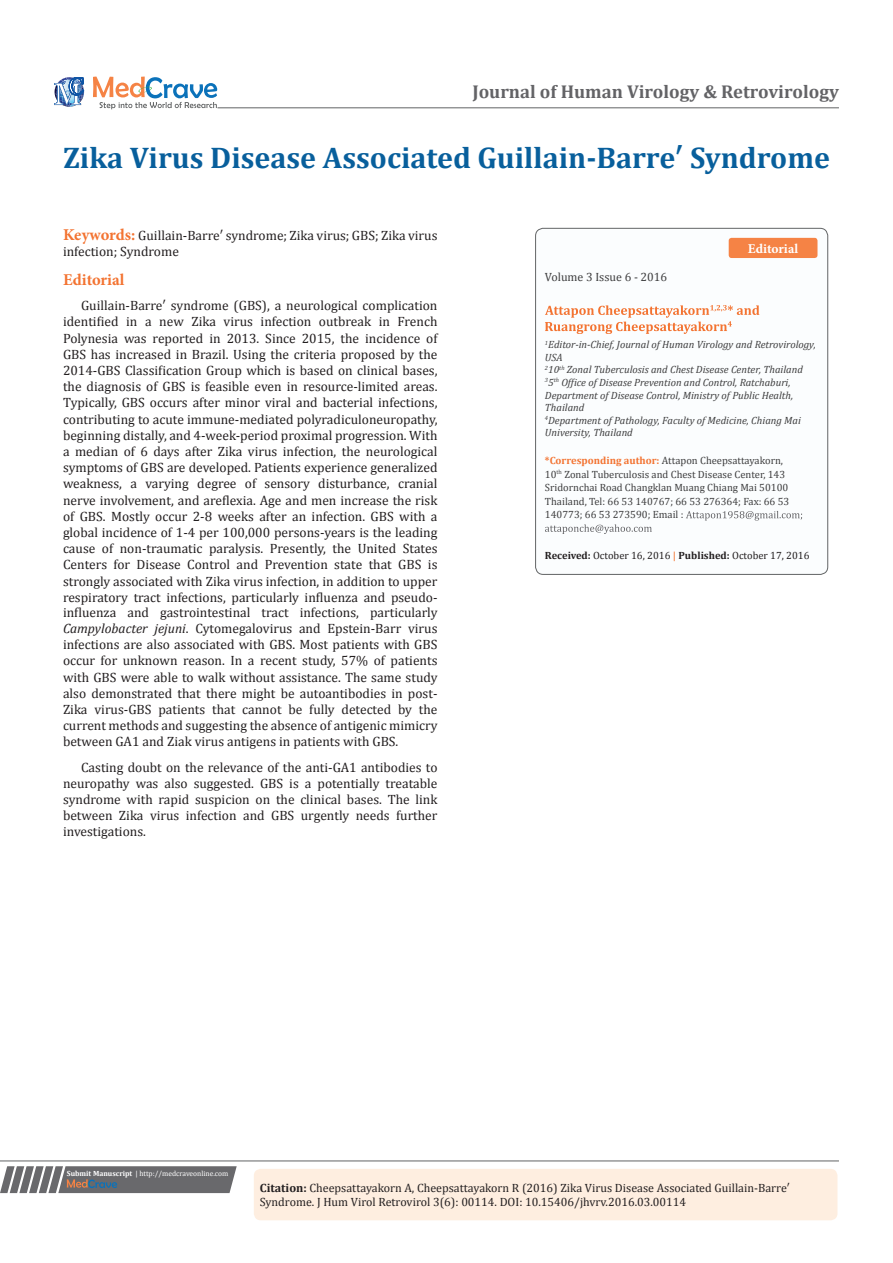
<style>
.page{position:relative;width:893px;height:1263px;background:#fff}
.page>*{position:absolute;margin:0;border:0;box-sizing:border-box;transform-origin:0 0}
.t1{font:700 30px "Cambria";color:#085f9c}
.t2{font:700 18.6px "Cambria";color:#636366}
.List_Paragraph{font:700 16.5px "Minion Pro";color:#f37331}
.List_Paragraph-2{font:13.5px/16.2px "Cambria";color:#231f20;text-align:justify}
.t3{font:700 13.5px "Minion Pro";color:#fff}
.Citation{font:12px/14.4px "Cambria";color:#231f20}
.t4{font:12px "Cambria";color:#3e3e3f}
.t5{font:italic 10.5px/12.6px "Cambria";color:#3e3e3f}
.t6{font:10.5px/13.5px "Cambria";color:#3e3e3f}
.t7{font:10.5px "Cambria";color:#231f20}
.t8{font:7.5px "Cambria";color:#fff}
.s1{font-family:"Minion Pro";font-weight:700;font-size:16.5px;color:#f37331}
.s2{font-style:italic}
.s3{font-weight:700;color:#f37331}
.s4{font-weight:700}
.s5{font-weight:700;color:#f58345}
</style>
<div class="page">
<svg style="left:54px;top:77px;width:30px;height:30px"></svg>
<svg style="left:93px;top:77px;width:124px;height:32px"></svg>
<svg style="left:0;top:1166px;width:237px;height:27px;background:#78787a"></svg>
<hr style="left:0;top:1161px;width:839px;height:1px;background:#626465">
<hr style="left:218px;top:108px;width:621px;height:1px;background:#626465">
<div style="left:536px;top:228px;width:292px;height:346px;background:#fbfdfe;border-radius:8px"></div>
<svg style="left:545px;top:305px;width:214px;height:29px"></svg>
<svg style="left:686px;top:511px;width:116px;height:9px"></svg>
<svg style="left:545px;top:524px;width:107px;height:10px"></svg>
<div style="left:535px;top:228px;width:293px;height:347px;border:1px solid #626465;border-radius:8px"></div>
<div style="left:729px;top:238px;width:88px;height:20px;background:#f58345;border-radius:3px"></div>
<div style="left:254px;top:1169px;width:583px;height:51px;background:#feeee0;border-radius:7px"></div>
<p class="t2" style="left:472px;top:79px;width:368px">Journal of Human Virology &amp; Retrovirology</p>
<p class="t1" style="left:63px;top:137px;width:768px">Zika Virus Disease Associated Guillain-Barre′ Syndrome</p>
<p class="List_Paragraph-2" style="left:63px;top:227px;width:376px"><span class="s1">Keywords:</span> Guillain-Barre′ syndrome; Zika virus; GBS; Zika virus infection; Syndrome</p>
<p class="List_Paragraph" style="left:63px;top:268px;width:63px">Editorial</p>
<p class="List_Paragraph-2" style="left:63px;top:297px;width:376px;text-indent:18px">Guillain-Barre′ syndrome (GBS), a neurological complication identified in a new Zika virus infection outbreak in French Polynesia was reported in 2013. Since 2015, the incidence of GBS has increased in Brazil. Using the criteria proposed by the 2014-GBS Classification Group which is based on clinical bases, the diagnosis of GBS is feasible even in resource-limited areas.<br>Typically, GBS occurs after minor viral and bacterial infections, contributing to acute immune-mediated polyradiculoneuropathy, beginning distally, and 4-week-period proximal progression. With a median of 6 days after Zika virus infection, the neurological symptoms of GBS are developed. Patients experience generalized weakness, a varying degree of sensory disturbance, cranial nerve involvement, and areflexia. Age and men increase the risk of GBS. Mostly occur 2-8 weeks after an infection. GBS with a global incidence of 1-4 per 100,000 persons-years is the leading cause of non-traumatic paralysis. Presently, the United States Centers for Disease Control and Prevention state that GBS is strongly associated with Zika virus infection, in addition to upper respiratory tract infections, particularly influenza and pseudo-</p>
<p class="List_Paragraph-2" style="left:63px;top:604px;width:376px">influenza and gastrointestinal tract infections, particularly <span class="s2">Campylobacter jejuni</span>. Cytomegalovirus and Epstein-Barr virus infections are also associated with GBS. Most patients with GBS occur for unknown reason. In a recent study, 57% of patients with GBS were able to walk without assistance. The same study also demonstrated that there might be autoantibodies in post-Zika virus-GBS patients that cannot be fully detected by the current methods and suggesting the absence of antigenic mimicry between GA1 and Ziak virus antigens in patients with GBS.</p>
<p class="List_Paragraph-2" style="left:63px;top:759px;width:376px;text-indent:18px">Casting doubt on the relevance of the anti-GA1 antibodies to neuropathy was also suggested. GBS is a potentially treatable syndrome with rapid suspicion on the clinical bases. The link between Zika virus infection and GBS urgently needs further investigations.</p>
<p class="t4" style="left:545px;top:270px;width:124px">Volume 3 Issue 6 - 2016</p>
<p class="t3" style="left:748px;top:239px;width:52px">Editorial</p>
<p class="t5" style="left:545px;top:338px;width:272px"><sup>1</sup>Editor-in-Chief, Journal of Human Virology and Retrovirology,<br>USA</p>
<p class="t5" style="left:545px;top:363px;width:259px"><sup>2</sup>10<sup>th</sup> Zonal Tuberculosis and Chest Disease Center, Thailand</p>
<p class="t5" style="left:545px;top:376px;width:250px"><sup>3</sup>5<sup>th</sup> Office of Disease Prevention and Control, Ratchaburi,<br>Department of Disease Control, Ministry of Public Health,<br>Thailand</p>
<p class="t5" style="left:545px;top:413px;width:257px"><sup>4</sup>Department of Pathology, Faculty of Medicine, Chiang Mai<br>University, Thailand</p>
<p class="t6" style="left:545px;top:454px;width:246px"><span class="s3">*Corresponding author:</span> Attapon Cheepsattayakorn, 10<sup>th</sup> Zonal Tuberculosis and Chest Disease Center, 143<br>Sridornchai Road Changklan Muang Chiang Mai 50100<br>Thailand, Tel: 66 53 140767; 66 53 276364; Fax: 66 53<br>140773; 66 53 273590; Email :</p>
<p class="t7" style="left:545px;top:549px;width:266px"><span class="s4">Received:</span> October 16, 2016 <span class="s5">|</span> <span class="s4">Published:</span> October 17, 2016</p>
<p class="t8" style="left:67px;top:1169px;width:163px"><span class="s4">Submit Manuscript</span> | http://medcraveonline.com</p>
<p class="Citation" style="left:260px;top:1181px;width:532px"><span class="s4">Citation:</span> Cheepsattayakorn A, Cheepsattayakorn R (2016) Zika Virus Disease Associated Guillain-Barre′<br>Syndrome. J Hum Virol Retrovirol 3(6): 00114. DOI: 10.15406/jhvrv.2016.03.00114</p>
</div>
